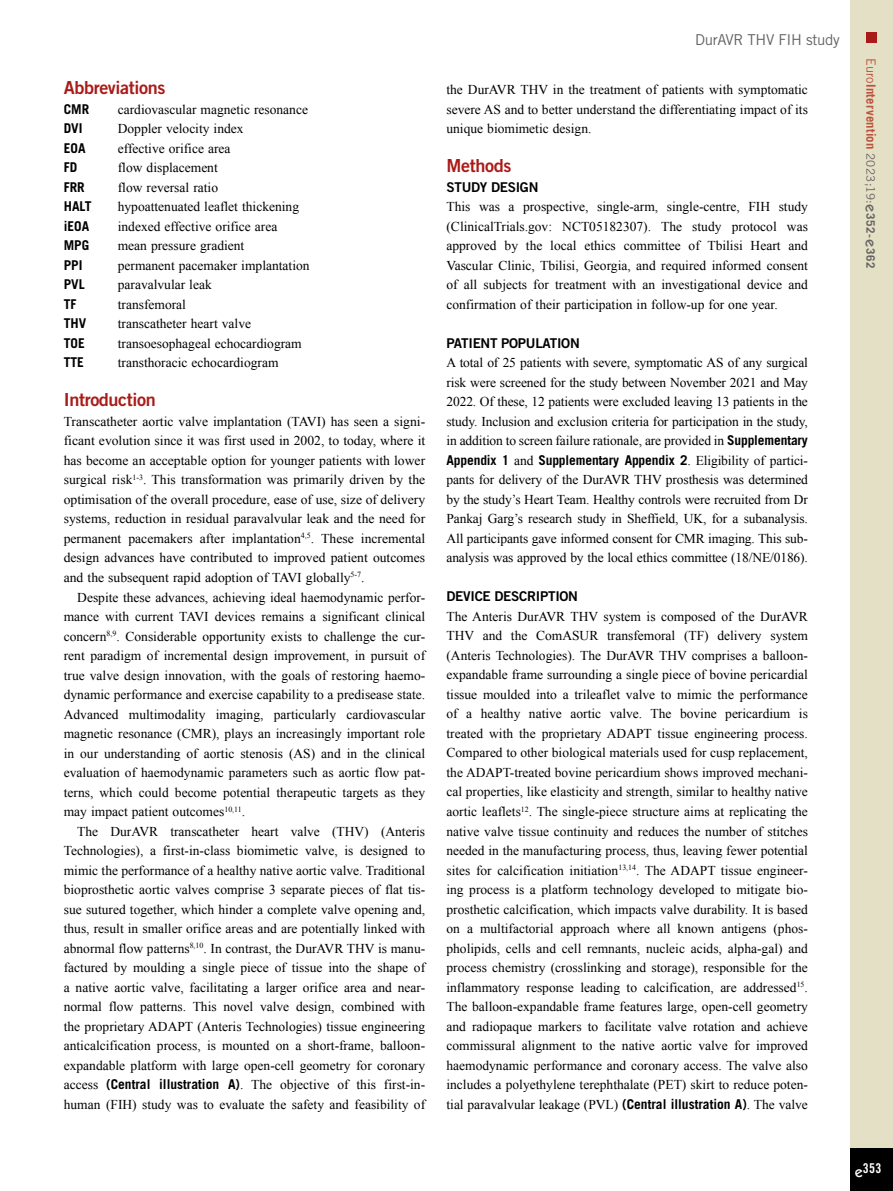
<style>
.page{position:relative;width:893px;height:1191px;background:#fff}
.page>*{position:absolute;margin:0;border:0;box-sizing:border-box;transform-origin:0 0}
.t1{font:18px "Trade Gothic LT Std Bd 2";letter-spacing:-.02em;color:#a91b18}
.t2{font:15px "Trade Gothic LT Std";letter-spacing:-.02em;color:#646363}
.t3{font:13.5px/19.5px "Times New Roman";color:#000;text-align:justify}
.t4{font:700 13.5px "Trade Gothic LT Std";letter-spacing:-.005em;color:#000}
.t5{font:13.5px "Trade Gothic LT Std Bd 2";letter-spacing:-.02em;color:#000}
.t6{font:13.5px "Trade Gothic LT Std Bd Cn 20";color:#fff}
.t7{font:700 12.75px "Trade Gothic LT Std";letter-spacing:.015em;color:#bc533d}
.s1{font-family:"Trade Gothic LT Std";font-weight:700}
.s2{font-family:"Times New Roman";font-weight:400}
.s3{font-weight:400}
.s4{font-weight:400;font-size:11.7px;color:#646363}
.s5{font-family:"ITC Kabel Std";font-weight:500;font-size:15px;color:#646363}
.s6{font-size:11.7px;color:#646363}
.s7{font-family:"ITC Kabel Std";font-weight:500;font-size:15px}
</style>
<div class="page">
<div style="left:850px;top:0;width:43px;height:1191px;background:#e4e0c5"></div>
<div style="left:850px;top:1148px;width:43px;height:43px;background:#000"></div>
<div style="left:866px;top:32px;width:11px;height:10px;background:#a91b18"></div>
<h1 class="t1" style="left:64px;top:77px;width:103px">Abbreviations</h1>
<p class="t4" style="left:64px;top:101px;width:27px">CMR</p>
<p class="t3" style="left:118px;top:99px;width:192px">cardiovascular magnetic resonance</p>
<p class="t4" style="left:64px;top:120px;width:20px">DVI</p>
<p class="t3" style="left:118px;top:119px;width:127px">Doppler velocity index</p>
<p class="t4" style="left:64px;top:140px;width:23px">EOA</p>
<p class="t3" style="left:118px;top:138px;width:114px">effective orifice area</p>
<p class="t4" style="left:64px;top:159px;width:15px">FD</p>
<p class="t3" style="left:118px;top:158px;width:102px">flow displacement</p>
<p class="t4" style="left:64px;top:179px;width:23px">FRR</p>
<p class="t3" style="left:118px;top:177px;width:102px">flow reversal ratio</p>
<p class="t4" style="left:64px;top:198px;width:29px">HALT</p>
<p class="t3" style="left:118px;top:197px;width:183px">hypoattenuated leaflet thickening</p>
<p class="t4" style="left:64px;top:218px;width:27px">iEOA</p>
<p class="t3" style="left:118px;top:216px;width:161px">indexed effective orifice area</p>
<p class="t4" style="left:64px;top:237px;width:27px">MPG</p>
<p class="t3" style="left:118px;top:236px;width:128px">mean pressure gradient</p>
<p class="t4" style="left:64px;top:257px;width:20px">PPI</p>
<p class="t3" style="left:118px;top:255px;width:193px">permanent pacemaker implantation</p>
<p class="t4" style="left:64px;top:276px;width:23px">PVL</p>
<p class="t3" style="left:118px;top:275px;width:96px">paravalvular leak</p>
<p class="t4" style="left:64px;top:296px;width:14px">TF</p>
<p class="t3" style="left:118px;top:294px;width:70px">transfemoral</p>
<p class="t4" style="left:64px;top:315px;width:24px">THV</p>
<p class="t3" style="left:118px;top:314px;width:135px">transcatheter heart valve</p>
<p class="t4" style="left:64px;top:335px;width:23px">TOE</p>
<p class="t3" style="left:118px;top:333px;width:185px">transoesophageal echocardiogram</p>
<p class="t4" style="left:64px;top:354px;width:22px">TTE</p>
<p class="t3" style="left:118px;top:353px;width:162px">transthoracic echocardiogram</p>
<h1 class="t1" style="left:64px;top:389px;width:94px">Introduction</h1>
<p class="t3" style="left:64px;top:411px;width:363px">Transcatheter aortic valve implantation (TAVI) has seen a signi&shy;ficant evolution since it was first used in 2002, to today, where it has become an acceptable option for younger patients with lower surgical risk<sup>1-3</sup>. This transformation was primarily driven by the optimisation of the overall procedure, ease of use, size of delivery systems, reduction in residual paravalvular leak and the need for permanent pacemakers after implantation<sup>4,5</sup>. These incremental design advances have contributed to improved patient outcomes and the subsequent rapid adoption of TAVI globally<sup>5-7</sup>.</p>
<p class="t3" style="left:64px;top:587px;width:363px;text-indent:14px">Despite these advances, achieving ideal haemodynamic perfor&shy;mance with current TAVI devices remains a significant clinical concern<sup>8,9</sup>. Considerable opportunity exists to challenge the cur&shy;rent paradigm of incremental design improvement, in pursuit of true valve design innovation, with the goals of restoring haemo&shy;dynamic performance and exercise capability to a predisease state.<br>Advanced multimodality imaging, particularly cardiovascular magnetic resonance (CMR), plays an increasingly important role in our understanding of aortic stenosis (AS) and in the clinical evaluation of haemodynamic parameters such as aortic flow pat&shy;terns, which could become potential therapeutic targets as they may impact patient outcomes<sup>10,11</sup>.</p>
<p class="t3" style="left:64px;top:821px;width:363px;text-indent:14px">The DurAVR transcatheter heart valve (THV) (Anteris Technologies), a first-in-class biomimetic valve, is designed to mimic the performance of a healthy native aortic valve. Traditional bioprosthetic aortic valves comprise 3 separate pieces of flat tis&shy;sue sutured together, which hinder a complete valve opening and, thus, result in smaller orifice areas and are potentially linked with abnormal flow patterns<sup>8,10</sup>. In contrast, the DurAVR THV is manu&shy;factured by moulding a single piece of tissue into the shape of a native aortic valve, facilitating a larger orifice area and near&shy;normal flow patterns. This novel valve design, combined with the proprietary ADAPT (Anteris Technologies) tissue engineering anticalcification process, is mounted on a short-frame, balloon&shy;expandable platform with large open-cell geometry for coronary access <span class="s1">(Central illustration A)</span>. The objective of this first-in&shy;human (FIH) study was to evaluate the safety and feasibility of</p>
<p class="t2" style="left:695px;top:30px;width:146px">DurAVR THV FIH study</p>
<p class="t3" style="left:446px;top:80px;width:363px">the DurAVR THV in the treatment of patients with symptomatic severe AS and to better understand the differentiating impact of its unique biomimetic design.</p>
<h1 class="t1" style="left:446px;top:155px;width:66px">Methods</h1>
<p class="t5" style="left:446px;top:179px;width:93px">STUDY DESIGN</p>
<p class="t3" style="left:446px;top:197px;width:363px">This was a prospective, single-arm, single-centre, FIH study (ClinicalTrials.gov: NCT05182307). The study protocol was approved by the local ethics committee of Tbilisi Heart and Vascular Clinic, Tbilisi, Georgia, and required informed consent of all subjects for treatment with an investigational device and confirmation of their participation in follow-up for one year.</p>
<p class="t5" style="left:446px;top:335px;width:135px">PATIENT POPULATION</p>
<p class="t3" style="left:446px;top:353px;width:363px">A total of 25 patients with severe, symptomatic AS of any surgical risk were screened for the study between November 2021 and May 2022. Of these, 12 patients were excluded leaving 13 patients in the study. Inclusion and exclusion criteria for participation in the study, in addition to screen failure rationale, are provided in <span class="s1">Supplementary</span></p>
<p class="t4" style="left:446px;top:452px;width:363px">Appendix 1 <span class="s2">and</span> Supplementary Appendix 2<span class="s2">. Eligibility of partici-</span></p>
<p class="t3" style="left:446px;top:470px;width:363px">pants for delivery of the DurAVR THV prosthesis was determined by the study’s Heart Team. Healthy controls were recruited from Dr Pankaj Garg’s research study in Sheffield, UK, for a subanalysis.<br>All participants gave informed consent for CMR imaging. This sub&shy;analysis was approved by the local ethics committee (18/NE/0186).</p>
<p class="t5" style="left:446px;top:588px;width:133px">DEVICE DESCRIPTION</p>
<p class="t3" style="left:446px;top:606px;width:363px">The Anteris DurAVR THV system is composed of the DurAVR THV and the ComASUR transfemoral (TF) delivery system (Anteris Technologies). The DurAVR THV comprises a balloon&shy;expandable frame surrounding a single piece of bovine pericardial tissue moulded into a trileaflet valve to mimic the performance of a healthy native aortic valve. The bovine pericardium is treated with the proprietary ADAPT tissue engineering process.<br>Compared to other biological materials used for cusp replacement, the ADAPT-treated bovine pericardium shows improved mechani&shy;cal properties, like elasticity and strength, similar to healthy native aortic leaflets<sup>12</sup>. The single-piece structure aims at replicating the native valve tissue continuity and reduces the number of stitches needed in the manufacturing process, thus, leaving fewer potential sites for calcification initiation<sup>13,14</sup>. The ADAPT tissue engineer&shy;ing process is a platform technology developed to mitigate bio&shy;prosthetic calcification, which impacts valve durability. It is based on a multifactorial approach where all known antigens (phos&shy;pholipids, cells and cell remnants, nucleic acids, alpha-gal) and process chemistry (crosslinking and storage), responsible for the inflammatory response leading to calcification, are addressed<sup>15</sup>.<br>The balloon-expandable frame features large, open-cell geometry and radiopaque markers to facilitate valve rotation and achieve commissural alignment to the native aortic valve for improved haemodynamic performance and coronary access. The valve also includes a polyethylene terephthalate (PET) skirt to reduce poten&shy;tial paravalvular leakage (PVL) <span class="s1">(Central illustration A)</span>. The valve</p>
<p class="t7" style="left:879px;top:58px;width:211px;rotate:90deg"><span class="s3">Euro</span>Intervention <span class="s4">2023;19:</span><span class="s5">e</span><span class="s6">352-</span><span class="s5">e</span><span class="s6">362</span></p>
<p class="t6" style="left:855px;top:1160px;width:28px"><span class="s7">e</span>353</p>
</div>
